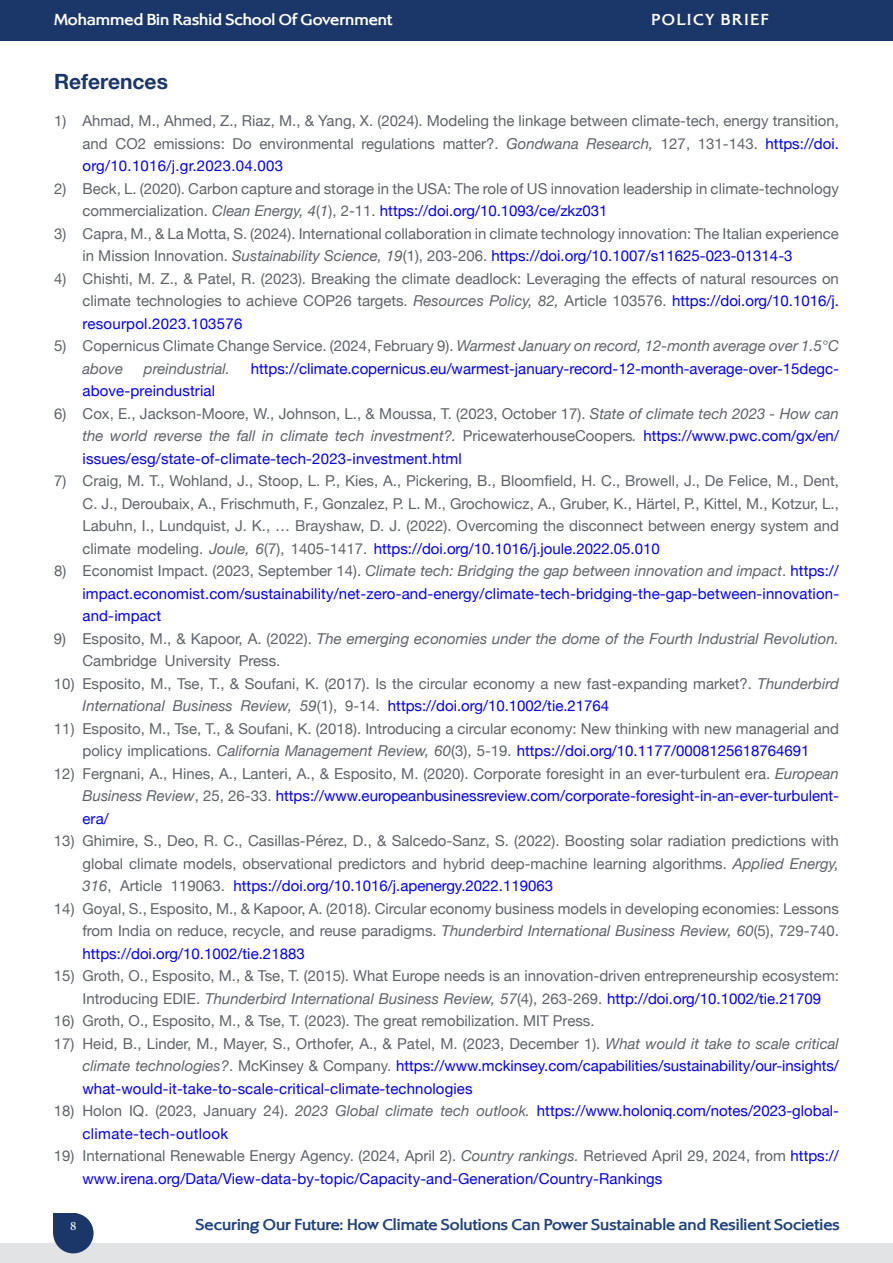
<style>
.page{position:relative;width:893px;height:1263px;background:#fff}
.page>*{position:absolute;margin:0;border:0;box-sizing:border-box;transform-origin:0 0}
.t1{font:700 21px "Helvetica Neue";color:#1b3769}
.t2{font:18px "Adobe Arabic";color:#fff}
.t3{font:700 16.5px "Alexon";color:#1f427d}
.t4{font:700 16.5px "Alexon";color:#fff}
.t5{font:700 16.5px "Alexon";letter-spacing:.1em;color:#fff}
.t6{font:15px/22.5px "Helvetica Neue";color:#5f636a;text-align:justify}
.t7{font:15px/22.5px "Helvetica Neue";letter-spacing:.01em;color:#00f;text-align:justify}
.t8{font:italic 15px/22.5px "Helvetica Neue";color:#5f636a}
.s1{font-style:italic}
.s2{color:#00f}
.s3{font-style:normal}
.s4{color:#5f636a}
.s5{font-style:italic;color:#5f636a}
</style>
<div class="page">
<div style="left:53px;top:1213px;width:24px;height:20px;background:#1b3769"></div>
<div style="left:0;top:1244px;width:893px;height:19px;background:#e2e3e4"></div>
<div style="left:53px;top:1213px;width:41px;height:40px;background:#1b3769;border-radius:50%"></div>
<div style="left:0;top:0;width:893px;height:40px;background:#1b3769"></div>
<p class="t4" style="left:54px;top:9px;width:340px">Mohammed Bin Rashid School Of Government</p>
<p class="t5" style="left:651px;top:9px;width:119px">POLICY BRIEF</p>
<h1 class="t1" style="left:54px;top:65px;width:115px">References</h1>
<p class="t6" style="left:82px;top:110px;width:758px;text-indent:-28px">1) Ahmad, M., Ahmed, Z., Riaz, M., &amp; Yang, X. (2024). Modeling the linkage between climate-tech, energy transition, and CO2 emissions: Do environmental regulations matter?. <span class="s1">Gondwana Research,</span> 127, 131-143. <span class="s2">https://doi. org/10.1016/j.gr.2023.04.003</span></p>
<p class="t6" style="left:82px;top:178px;width:758px;text-indent:-28px">2) Beck, L. (2020). Carbon capture and storage in the USA: The role of US innovation leadership in climate-technology commercialization. <span class="s1">Clean Energy, 4</span>(<span class="s1">1</span>), 2-11. <span class="s2">https://doi.org/10.1093/ce/zkz031</span></p>
<p class="t6" style="left:82px;top:223px;width:758px;text-indent:-28px">3) Capra, M., &amp; La Motta, S. (2024). International collaboration in climate technology innovation: The Italian experience in Mission Innovation. <span class="s1">Sustainability Science, 19</span>(1), 203-206. <span class="s2">https://doi.org/10.1007/s11625-023-01314-3</span></p>
<p class="t6" style="left:82px;top:268px;width:758px;text-indent:-28px">4) Chishti, M. Z., &amp; Patel, R. (2023). Breaking the climate deadlock: Leveraging the effects of natural resources on climate technologies to achieve COP26 targets. <span class="s1">Resources Policy, 82,</span> Article 103576. <span class="s2">https://doi.org/10.1016/j. resourpol.2023.103576</span></p>
<p class="t8" style="left:82px;top:335px;width:758px;text-indent:-28px"><span class="s3">5) Copernicus Climate Change Service. (2024, February 9).</span> Warmest January on record, 12-month average over 1.5°C above</p>
<p class="t8" style="left:144px;top:358px;width:88px">preindustrial.</p>
<p class="t7" style="left:251px;top:358px;width:590px">https://climate.copernicus.eu/warmest-january-record-12-month-average-over-15degc-</p>
<p class="t7" style="left:82px;top:380px;width:134px">above-preindustrial</p>
<p class="t6" style="left:82px;top:403px;width:758px;text-indent:-28px">6) Cox, E., Jackson-Moore, W., Johnson, L., &amp; Moussa, T. (2023, October 17). <span class="s1">State of climate tech 2023 - How can the world reverse the fall in climate tech investment?.</span> PricewaterhouseCoopers<span class="s1">.</span> <span class="s2">https://www.pwc.com/gx/en/ issues/esg/state-of-climate-tech-2023-investment.html</span></p>
<p class="t6" style="left:82px;top:470px;width:758px;text-indent:-28px">7) Craig, M. T., Wohland, J., Stoop, L. P., Kies, A., Pickering, B., Bloomfield, H. C., Browell, J., De Felice, M., Dent, C. J., Deroubaix, A., Frischmuth, F., Gonzalez, P. L. M., Grochowicz, A., Gruber, K., Härtel, P., Kittel, M., Kotzur, L., Labuhn, I., Lundquist, J. K., … Brayshaw, D. J. (2022). Overcoming the disconnect between energy system and climate modeling. <span class="s1">Joule, 6</span>(7), 1405-1417. <span class="s2">https://doi.org/10.1016/j.joule.2022.05.010</span></p>
<p class="t7" style="left:82px;top:560px;width:758px;text-indent:-28px"><span class="s4">8) Economist Impact. (2023, September 14).</span> <span class="s5">Climate tech: Bridging the gap between innovation and impact</span><span class="s4">.</span> https:// impact.economist.com/sustainability/net-zero-and-energy/climate-tech-bridging-the-gap-between-innovation&shy;and-impact</p>
<p class="t8" style="left:82px;top:628px;width:758px;text-indent:-28px"><span class="s3">9) Esposito, M., &amp; Kapoor, A. (2022).</span> The emerging economies under the dome of the Fourth Industrial Revolution.<br><span class="s3">Cambridge University Press.</span></p>
<p class="t6" style="left:82px;top:673px;width:758px;text-indent:-28px">10) Esposito, M., Tse, T., &amp; Soufani, K. (2017). Is the circular economy a new fast‐expanding market?. <span class="s1">Thunderbird<br>International Business Review, 59</span>(1), 9-14. <span class="s2">https://doi.org/10.1002/tie.21764</span></p>
<p class="t6" style="left:54px;top:718px;width:786px;text-align:center">11) Esposito, M., Tse, T., &amp; Soufani, K. (2018). Introducing a circular economy: New thinking with new managerial and policy implications. <span class="s1">California Management Review, 60</span>(3), 5-19. <span class="s2">https://doi.org/10.1177/0008125618764691</span></p>
<p class="t6" style="left:82px;top:763px;width:758px;text-indent:-29px">12) Fergnani, A., Hines, A., Lanteri, A., &amp; Esposito, M. (2020). Corporate foresight in an ever-turbulent era. <span class="s1">European Business Review</span>, 25, 26-33. <span class="s2">https://www.europeanbusinessreview.com/corporate-foresight-in-an-ever-turbulent&shy;era/</span></p>
<p class="t6" style="left:82px;top:830px;width:758px;text-indent:-28px">13) Ghimire, S., Deo, R. C., Casillas-Pérez, D., &amp; Salcedo-Sanz, S. (2022). Boosting solar radiation predictions with global climate models, observational predictors and hybrid deep-machine learning algorithms. <span class="s1">Applied Energy, 316</span>, Article 119063. <span class="s2">https://doi.org/10.1016/j.apenergy.2022.119063</span></p>
<p class="t6" style="left:82px;top:898px;width:758px;text-indent:-28px">14) Goyal, S., Esposito, M., &amp; Kapoor, A. (2018). Circular economy business models in developing economies: Lessons from India on reduce, recycle, and reuse paradigms. <span class="s1">Thunderbird International Business Review, 60</span>(5), 729-740. <span class="s2">https://doi.org/10.1002/tie.21883</span></p>
<p class="t6" style="left:82px;top:965px;width:758px;text-indent:-28px">15) Groth, O., Esposito, M., &amp; Tse, T. (2015). What Europe needs is an innovation‐driven entrepreneurship ecosystem:<br>Introducing EDIE. <span class="s1">Thunderbird International Business Review, 57</span>(4), 263-269. <span class="s2">http://doi.org/10.1002/tie.21709</span></p>
<p class="t6" style="left:54px;top:1010px;width:542px">16) Groth, O., Esposito, M., &amp; Tse, T. (2023). The great remobilization. MIT Press.</p>
<p class="t7" style="left:82px;top:1033px;width:758px;text-indent:-29px"><span class="s4">17) Heid, B., Linder, M., Mayer, S., Orthofer, A., &amp; Patel, M. (2023, December 1).</span> <span class="s5">What would it take to scale critical climate technologies?</span><span class="s4">. McKinsey &amp; Company.</span> https://www.mckinsey.com/capabilities/sustainability/our-insights/ what-would-it-take-to-scale-critical-climate-technologies</p>
<p class="t7" style="left:82px;top:1100px;width:758px;text-indent:-28px"><span class="s4">18) Holon IQ. (2023, January 24).</span> <span class="s5">2023 Global climate tech outlook.</span> https://www.holoniq.com/notes/2023-global&shy;climate-tech-outlook</p>
<p class="t7" style="left:82px;top:1145px;width:758px;text-indent:-28px"><span class="s4">19) International Renewable Energy Agency. (2024, April 2).</span> <span class="s5">Country rankings.</span> <span class="s4">Retrieved April 29, 2024, from</span> https:// www.irena.org/Data/View-data-by-topic/Capacity-and-Generation/Country-Rankings</p>
<p class="t2" style="left:70px;top:1213px;width:8px">8</p>
<p class="t3" style="left:196px;top:1213px;width:646px">Securing Our Future: How Climate Solutions Can Power Sustainable and Resilient Societies</p>
</div>
